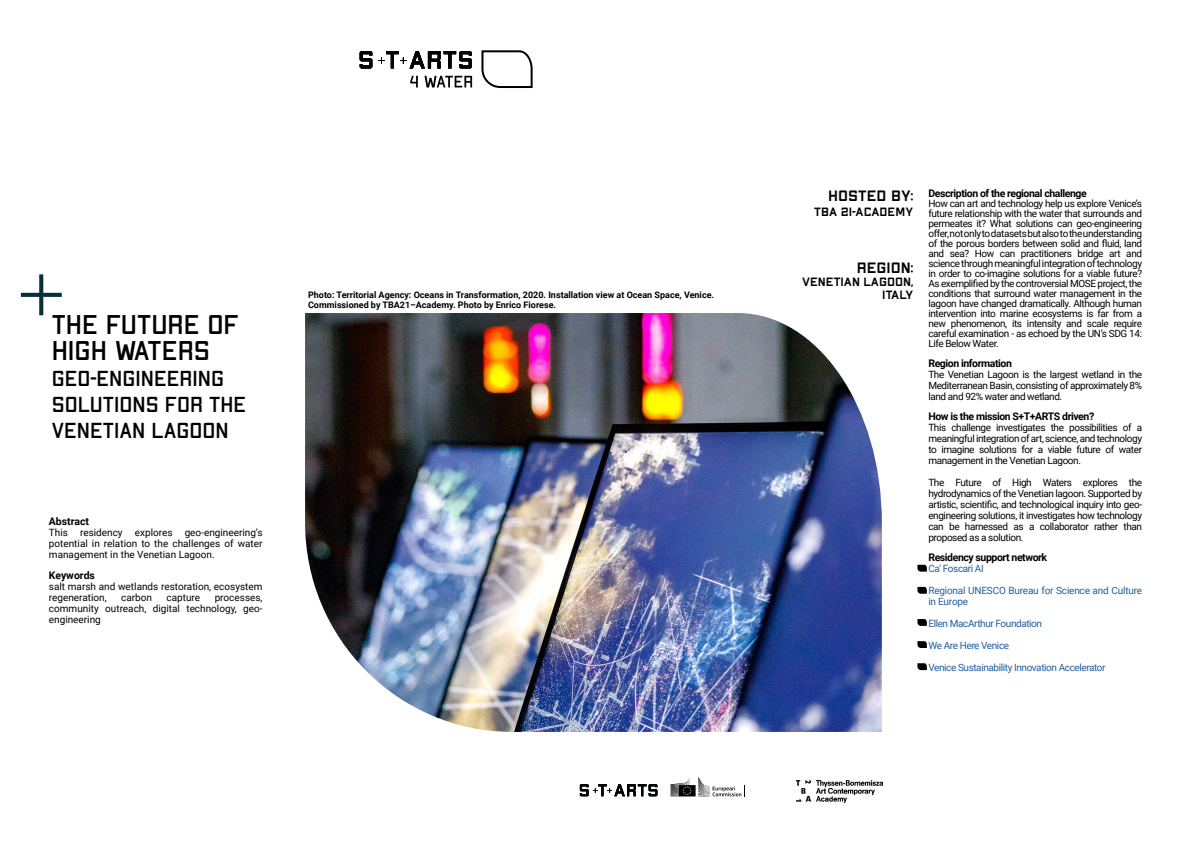
<style>
.page{position:relative;width:1191px;height:842px;background:#fff}
.page>*{position:absolute;margin:0;border:0;box-sizing:border-box;transform-origin:0 0}
.t1{font:27.1px/26px "Apex Mk 2";color:#000}
.t2{font:21.7px/26px "Apex Mk 2";color:#000}
.t3{font:700 expanded 15px "Apex Mk 2";color:#000}
.t4{font:700 expanded 12px "Apex Mk 2";color:#000}
.t5{font:700 10.5px "Roboto";letter-spacing:-.04em;color:#000}
.t6{font:700 10.5px "Roboto";color:#000}
.t7{font:10px/11px "Roboto";letter-spacing:-.04em;color:#000;text-align:justify}
.t8{font:10px "Roboto";letter-spacing:-.04em;color:#215e9e}
.t9{font:10px/11px "Roboto";color:#000}
.t10{font:10px/11px "Roboto";letter-spacing:-.02em;color:#215e9e}
.t11{font:700 9px "Roboto";color:#000}
</style>
<div class="page">
<svg style="left:21px;top:274px;width:41px;height:41px"></svg>
<img style="left:305px;top:313px;width:577px;height:419px">
<svg style="left:481px;top:50px;width:52px;height:38px"></svg>
<svg style="left:410px;top:76px;width:8px;height:11px"></svg>
<svg style="left:424px;top:76px;width:48px;height:11px"></svg>
<svg style="left:360px;top:51px;width:12px;height:17px"></svg>
<svg style="left:378px;top:51px;width:94px;height:17px"></svg>
<svg style="left:917px;top:565px;width:10px;height:7px"></svg>
<svg style="left:917px;top:587px;width:10px;height:7px"></svg>
<svg style="left:917px;top:619px;width:10px;height:7px"></svg>
<svg style="left:917px;top:641px;width:10px;height:7px"></svg>
<svg style="left:917px;top:663px;width:10px;height:7px"></svg>
<img style="left:796px;top:780px;width:86px;height:23px">
<svg style="left:580px;top:784px;width:77px;height:12px"></svg>
<svg style="left:670px;top:777px;width:75px;height:20px"></svg>
<h1 class="t1" style="left:52px;top:312px;width:189px">THE FUTURE OF<br>HIGH WATERS</h1>
<h2 class="t2" style="left:52px;top:366px;width:196px">GEO-ENGINEERING<br>SOLUTIONS FOR THE<br>VENETIAN LAGOON</h2>
<p class="t6" style="left:49px;top:514px;width:42px">Abstract</p>
<p class="t7" style="left:49px;top:526px;width:215px">This residency explores geo-engineering’s potential in relation to the challenges of water management in the Venetian Lagoon.</p>
<p class="t6" style="left:49px;top:568px;width:48px">Keywords</p>
<p class="t9" style="left:49px;top:580px;width:215px">salt marsh and wetlands restoration, ecosystem regeneration,</p>
<p class="t7" style="left:121px;top:591px;width:32px">carbon</p>
<p class="t9" style="left:167px;top:591px;width:35px">capture</p>
<p class="t7" style="left:49px;top:591px;width:215px;text-indent:166px">processes, community outreach, digital technology, geo&shy;engineering</p>
<h3 class="t3" style="left:828px;top:189px;width:86px">HOSTED BY:</h3>
<p class="t4" style="left:814px;top:206px;width:100px">TBA 21-ACADEMY</p>
<h3 class="t3" style="left:856px;top:261px;width:58px">REGION:</h3>
<p class="t4" style="left:802px;top:276px;width:113px">VENETIAN LAGOON,</p>
<p class="t11" style="left:308px;top:289px;width:407px">Photo: Territorial Agency: Oceans in Transformation, 2020. Installation view at Ocean Space, Venice.</p>
<p class="t4" style="left:882px;top:289px;width:32px">ITALY</p>
<p class="t11" style="left:308px;top:299px;width:250px">Commissioned by TBA21–Academy. Photo by Enrico Fiorese.</p>
<p class="t5" style="left:928px;top:186px;width:160px">Description of the regional challenge</p>
<p class="t7" style="left:928px;top:198px;width:215px;line-height:10px">How can art and technology help us explore Venice’s future relationship with the water that surrounds and permeates it? What solutions can geo-engineering offer, not only to datasets but also to the understanding of the porous borders between solid and fluid, land and sea? How can practitioners bridge art and science through meaningful integration of technology in order to co-imagine solutions for a viable future?<br>As exemplified by the controversial MOSE project, the conditions that surround water management in the lagoon have changed dramatically. Although human intervention into marine ecosystems is far from a new phenomenon, its intensity and scale require careful examination - as echoed by the UN’s SDG 14:<br>Life Below Water.</p>
<p class="t5" style="left:928px;top:356px;width:85px">Region information</p>
<p class="t7" style="left:928px;top:368px;width:215px">The Venetian Lagoon is the largest wetland in the Mediterranean Basin, consisting of approximately 8% land and 92% water and wetland.</p>
<p class="t5" style="left:928px;top:409px;width:167px">How is the mission S+T+ARTS driven?</p>
<p class="t7" style="left:928px;top:421px;width:215px">This challenge investigates the possibilities of a meaningful integration of art, science, and technology to imagine solutions for a viable future of water management in the Venetian Lagoon.</p>
<p class="t7" style="left:928px;top:476px;width:215px">The Future of High Waters explores the hydrodynamics of the Venetian lagoon. Supported by artistic, scientific, and technological inquiry into geo&shy;engineering solutions, it investigates how technology can be harnessed as a collaborator rather than proposed as a solution.</p>
<p class="t5" style="left:928px;top:550px;width:120px">Residency support network</p>
<p class="t8" style="left:928px;top:561px;width:57px">Ca’ Foscari AI</p>
<p class="t10" style="left:928px;top:584px;width:215px">Regional UNESCO Bureau for Science and Culture in Europe</p>
<p class="t8" style="left:928px;top:616px;width:115px">Ellen MacArthur Foundation</p>
<p class="t8" style="left:928px;top:638px;width:82px">We Are Here Venice</p>
<p class="t8" style="left:928px;top:660px;width:179px">Venice Sustainability Innovation Accelerator</p>
</div>
